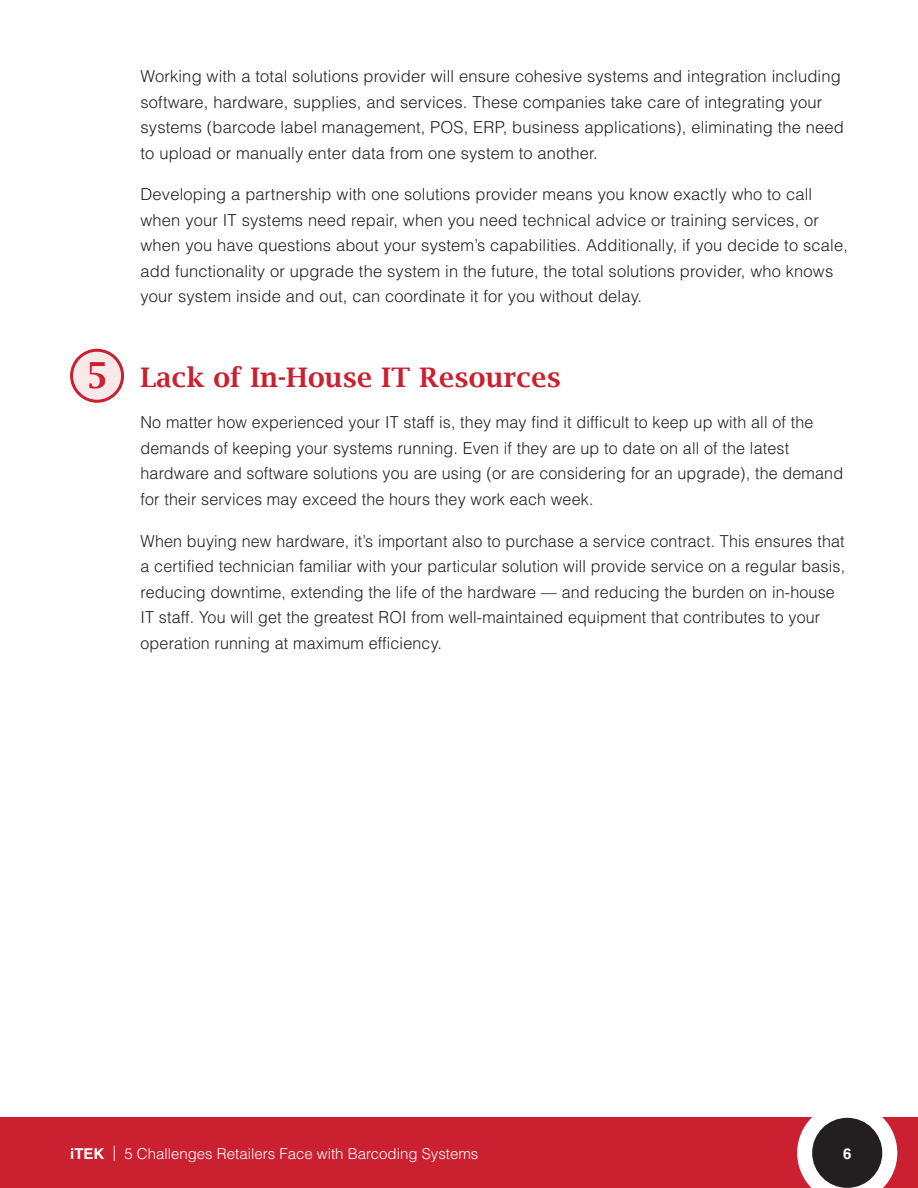
<style>
.page{position:relative;width:918px;height:1188px;background:#fff}
.page>*{position:absolute;margin:0;border:0;box-sizing:border-box;transform-origin:0 0}
.t1{font:600 36px "Lucida Bright";color:#cb2030}
.t2{font:600 27px "Lucida Bright";letter-spacing:.01em;color:#cb2030}
.t3{font:300 16.5px/25.5px "Helvetica LT Std";letter-spacing:.01em;color:#231f20}
.t4{font:300 15px "Helvetica LT Std";color:#fff}
.t5{font:700 15px "Helvetica LT Std";color:#fff}
.s1{font-weight:700}
</style>
<div class="page">
<div style="left:0;top:1118px;width:918px;height:70px;background:#cb2030"></div>
<svg style="left:797px;top:1117px;width:100px;height:71px"></svg>
<div style="left:812px;top:1118px;width:70px;height:70px;background:#231f20;border-radius:50%"></div>
<div style="left:72px;top:350px;width:51px;height:51px;background:#fae9ea;border-radius:50%"></div>
<div style="left:70px;top:349px;width:54px;height:54px;border:3px solid #cb2030;border-radius:50%"></div>
<p class="t1" style="left:86px;top:355px;width:24px">5</p>
<p class="t3" style="left:141px;top:63px;width:705px">Working with a total solutions provider will ensure cohesive systems and integration including software, hardware, supplies, and services. These companies take care of integrating your systems (barcode label management, POS, ERP, business applications), eliminating the need to upload or manually enter data from one system to another.</p>
<p class="t3" style="left:141px;top:181px;width:709px">Developing a partnership with one solutions provider means you know exactly who to call when your IT systems need repair, when you need technical advice or training services, or when you have questions about your system’s capabilities. Additionally, if you decide to scale, add functionality or upgrade the system in the future, the total solutions provider, who knows your system inside and out, can coordinate it for you without delay.</p>
<p class="t2" style="left:141px;top:362px;width:422px">Lack of In-House IT Resources</p>
<p class="t3" style="left:141px;top:410px;width:704px">No matter how experienced your IT staff is, they may find it difficult to keep up with all of the demands of keeping your systems running. Even if they are up to date on all of the latest hardware and software solutions you are using (or are considering for an upgrade), the demand for their services may exceed the hours they work each week.</p>
<p class="t3" style="left:141px;top:528px;width:706px">When buying new hardware, it’s important also to purchase a service contract. This ensures that a certified technician familiar with your particular solution will provide service on a regular basis, reducing downtime, extending the life of the hardware — and reducing the burden on in-house IT staff. You will get the greatest ROI from well-maintained equipment that contributes to your operation running at maximum efficiency.</p>
<p class="t4" style="left:70px;top:1144px;width:410px"><span class="s1">iTEK</span> | 5 Challenges Retailers Face with Barcoding Systems</p>
<p class="t5" style="left:843px;top:1144px;width:10px">6</p>
</div>
